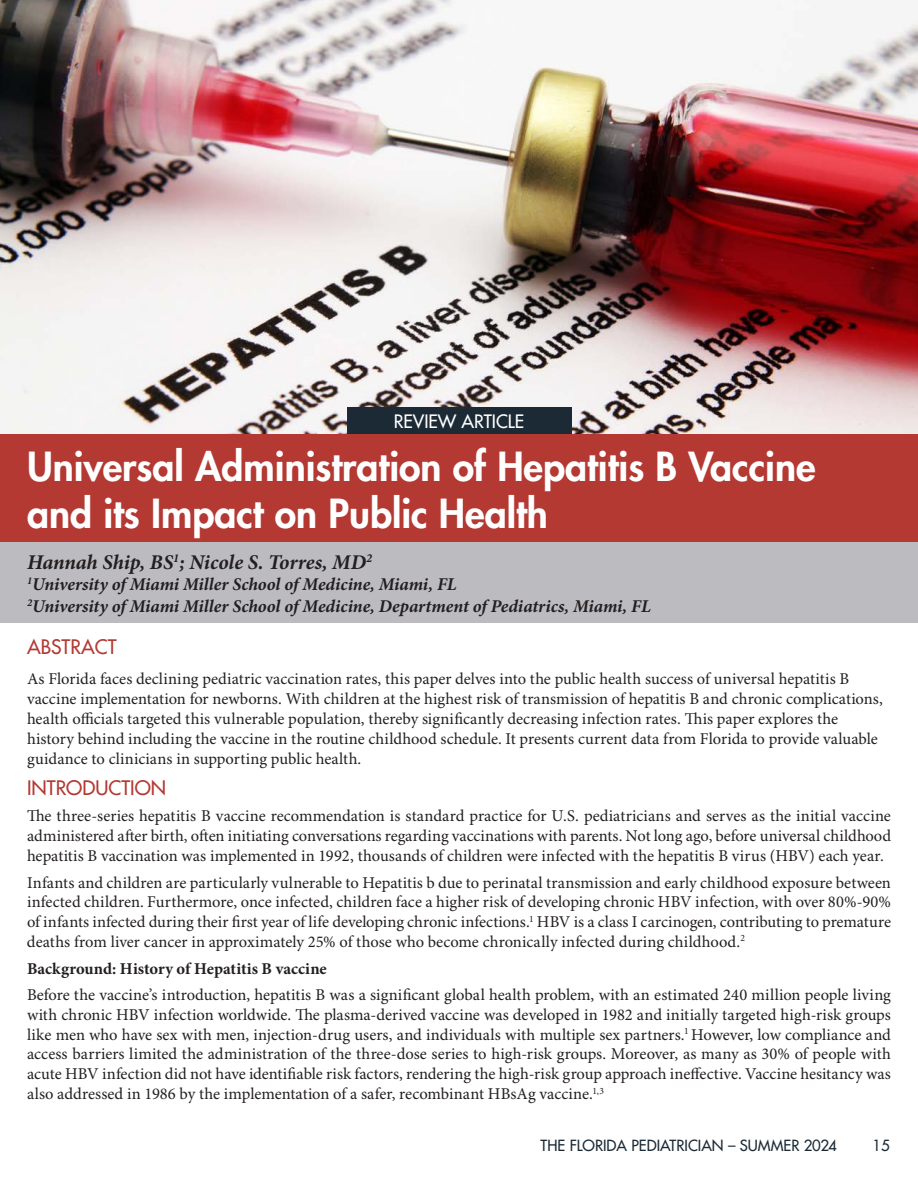
<style>
.page{position:relative;width:918px;height:1188px;background:#fff}
.page>*{position:absolute;margin:0;border:0;box-sizing:border-box;transform-origin:0 0}
.Article_Title{font:800 39px/46.8px "Futura Std";color:#fff}
.t1{font:italic 700 21px "Minion Pro";letter-spacing:-.005em;color:#231f20}
.Block_Header{font:500 19.5px "Futura Std";color:#b43933}
.t2{font:italic 700 18px/21.6px "Minion Pro";letter-spacing:-.005em;color:#231f20}
.Article_Title-2{font:500 18px "Futura Std";color:#fff}
.Block_Header-2{font:16.5px/19.8px "Minion Pro";color:#231f20;text-align:justify}
.t3{font:700 16.5px "Minion Pro";color:#231f20}
.t4{font:500 15px "Futura Std";color:#1c2a35}
</style>
<div class="page">
<img style="left:0;top:0;width:918px;height:434px">
<div style="left:0;top:542px;width:918px;height:81px;background:#bcbbc0"></div>
<div style="left:0;top:434px;width:918px;height:108px;background:#b43933"></div>
<div style="left:347px;top:407px;width:224px;height:27px;background:#1c2a35"></div>
<p class="Article_Title-2" style="left:394px;top:410px;width:132px">REVIEW ARTICLE</p>
<p class="Article_Title" style="left:27px;top:443px;width:790px">Universal Administration of Hepatitis B Vaccine and its Impact on Public Health</p>
<p class="t1" style="left:27px;top:550px;width:347px">Hannah Ship, BS<sup>1</sup>; Nicole S. Torres, MD<sup>2</sup></p>
<p class="t2" style="left:27px;top:575px;width:625px"><sup>1</sup>University of Miami Miller School of Medicine, Miami, FL<br><sup>2</sup>University of Miami Miller School of Medicine, Department of Pediatrics, Miami, FL</p>
<p class="Block_Header" style="left:27px;top:635px;width:91px">ABSTRACT</p>
<p class="Block_Header-2" style="left:27px;top:670px;width:857px;text-align:left">As Florida faces declining pediatric vaccination rates, this paper delves into the public health success of universal hepatitis B vaccine implementation for newborns. With children at the highest risk of transmission of hepatitis B and chronic complications, health officials targeted this vulnerable population, thereby significantly decreasing infection rates. This paper explores the history behind including the vaccine in the routine childhood schedule. It presents current data from Florida to provide valuable guidance to clinicians in supporting public health.</p>
<p class="Block_Header" style="left:27px;top:775px;width:141px">INTRODUCTION</p>
<p class="Block_Header-2" style="left:27px;top:807px;width:866px">The three-series hepatitis B vaccine recommendation is standard practice for U.S. pediatricians and serves as the initial vaccine administered after birth, often initiating conversations regarding vaccinations with parents. Not long ago, before universal childhood hepatitis B vaccination was implemented in 1992, thousands of children were infected with the hepatitis B virus (HBV) each year.</p>
<p class="Block_Header-2" style="left:27px;top:873px;width:866px">Infants and children are particularly vulnerable to Hepatitis b due to perinatal transmission and early childhood exposure between infected children. Furthermore, once infected, children face a higher risk of developing chronic HBV infection, with over 80%-90% of infants infected during their first year of life developing chronic infections.<sup>1</sup> HBV is a class I carcinogen, contributing to premature deaths from liver cancer in approximately 25% of those who become chronically infected during childhood.<sup>2</sup></p>
<p class="t3" style="left:27px;top:958px;width:301px">Background: History of Hepatitis B vaccine</p>
<p class="Block_Header-2" style="left:27px;top:986px;width:866px">Before the vaccine’s introduction, hepatitis B was a significant global health problem, with an estimated 240 million people living with chronic HBV infection worldwide. The plasma-derived vaccine was developed in 1982 and initially targeted high-risk groups like men who have sex with men, injection-drug users, and individuals with multiple sex partners.<sup>1</sup> However, low compliance and access barriers limited the administration of the three-dose series to high-risk groups. Moreover, as many as 30% of people with acute HBV infection did not have identifiable risk factors, rendering the high-risk group approach ineffective. Vaccine hesitancy was also addressed in 1986 by the implementation of a safer, recombinant HBsAg vaccine.<sup>1,3</sup></p>
<p class="t4" style="left:541px;top:1136px;width:298px">THE FLORIDA PEDIATRICIAN – SUMMER 2024</p>
<p class="t4" style="left:873px;top:1136px;width:19px">15</p>
</div>
